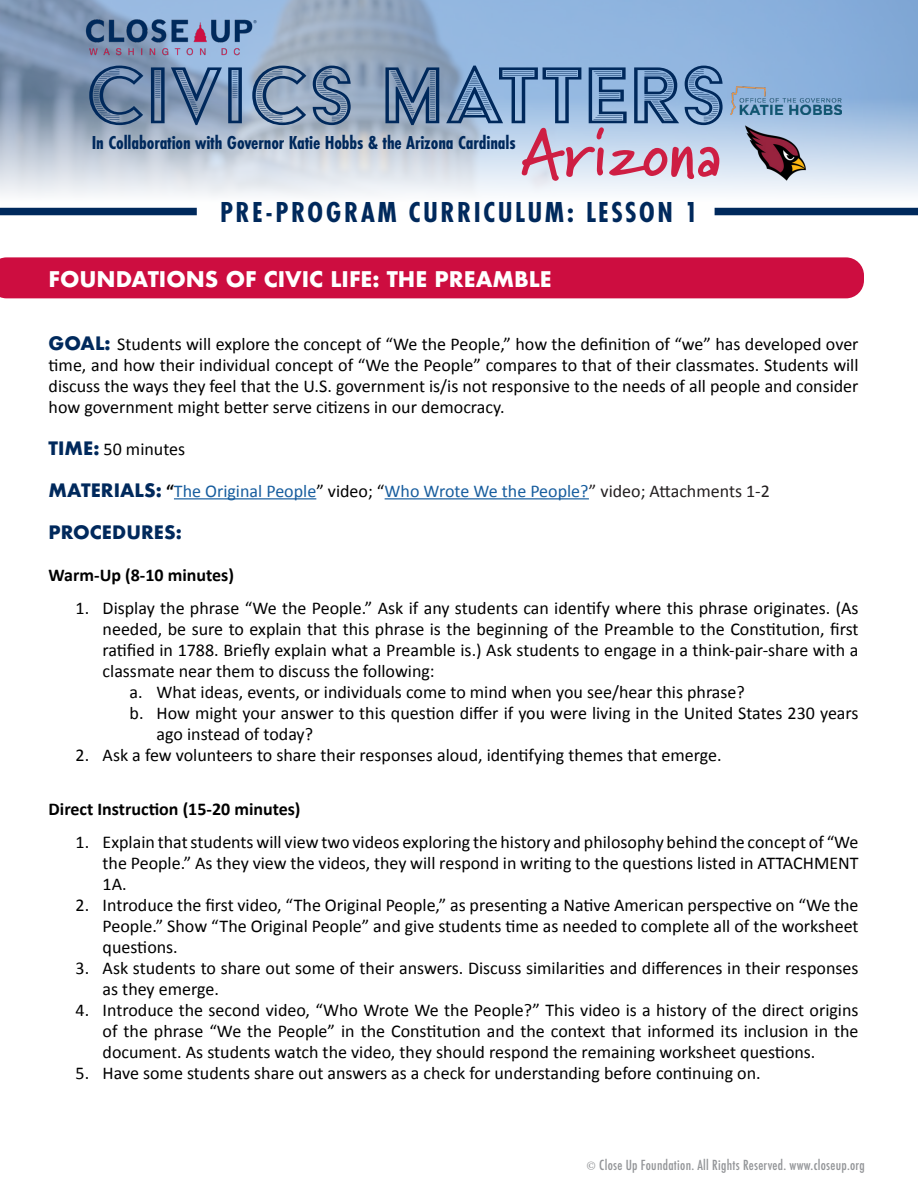
<style>
.page{position:relative;width:918px;height:1188px;background:#fff}
.page>*{position:absolute;margin:0;border:0;box-sizing:border-box;transform-origin:0 0}
.t1{font:93px "Acier BAT Text Gris";letter-spacing:.01em;color:#00295c}
.t2{font:700 67.05px "Marydale";color:#ce1e43;scale:1.05 1}
.t3{font:700 30px "Futura PT Cond";letter-spacing:.08em;color:#00295c}
.t4{font:700 21px "Futura";color:#fff}
.t5{font:700 19.5px "Futura PT Cond";letter-spacing:-.005em;color:#00295c}
.t6{font:18px/21px "Calibri";color:#000;text-align:justify}
.t7{font:18px "Calibri";color:#175d9e}
.t8{font:700 18px "Calibri";color:#000}
.t9{font:700 18px "Futura";color:#00295c}
.t10{font:500 condensed 13.5px "Futura";letter-spacing:.02em;color:#939598}
.s1{font-family:"Futura";font-weight:700;color:#00295c}
.s2{font-weight:700;color:#000}
.s3{color:#000}
.s4{color:#231f20}
.s5{font-family:"Minion Pro";font-weight:400;font-stretch:normal}
</style>
<div class="page">
<svg style="left:0;top:0;width:918px;height:209px"></svg>
<div style="left:0;top:257px;width:864px;height:41px;background:#cd0d40"></div>
<hr style="left:174px;top:498px;width:142px;height:1px;background:#175d9e">
<hr style="left:385px;top:498px;width:204px;height:1px;background:#175d9e">
<div style="left:0;top:208px;width:197px;height:7px;background:#00295c"></div>
<div style="left:715px;top:208px;width:203px;height:7px;background:#00295c"></div>
<img style="left:74px;top:13px;width:190px;height:45px">
<img style="left:730px;top:69px;width:111px;height:46px">
<img style="left:742px;top:126px;width:67px;height:55px">
<p class="t1" style="left:84px;top:46px;width:645px">CIVICS MATTERS</p>
<p class="t2" style="left:520px;top:113px;width:194px">Arizona</p>
<p class="t5" style="left:92px;top:131px;width:425px">In Collaboration with Governor Katie Hobbs &amp; the Arizona Cardinals</p>
<p class="t3" style="left:220px;top:194px;width:479px">PRE-PROGRAM CURRICULUM: LESSON 1</p>
<p class="t4" style="left:49px;top:264px;width:505px">FOUNDATIONS OF CIVIC LIFE: THE PREAMBLE</p>
<p class="t6" style="left:49px;top:333px;width:811px"><span class="s1">GOAL:</span> Students will explore the concept of “We the People,” how the definition of “we” has developed over time, and how their individual concept of “We the People” compares to that of their classmates. Students will discuss the ways they feel that the U.S. government is/is not responsive to the needs of all people and consider how government might better serve citizens in our democracy.</p>
<p class="t6" style="left:49px;top:438px;width:138px"><span class="s1">TIME:</span> 50 minutes</p>
<p class="t7" style="left:49px;top:478px;width:723px"><span class="s1">MATERIALS:</span> <span class="s2">“</span>The Original People<span class="s3">” video; “</span>Who Wrote We the People?<span class="s4">” video; Attachments 1-2</span></p>
<p class="t9" style="left:49px;top:519px;width:135px">PROCEDURES:</p>
<p class="t8" style="left:49px;top:562px;width:187px">Warm-Up (8-10 minutes)</p>
<p class="t6" style="left:103px;top:597px;width:758px;text-indent:-27px">1. Display the phrase “We the People.” Ask if any students can identify where this phrase originates. (As needed, be sure to explain that this phrase is the beginning of the Preamble to the Constitution, first ratified in 1788. Briefly explain what a Preamble is.) Ask students to engage in a think-pair-share with a classmate near them to discuss the following:</p>
<p class="t6" style="left:130px;top:681px;width:617px">a. What ideas, events, or individuals come to mind when you see/hear this phrase?</p>
<p class="t6" style="left:157px;top:702px;width:703px;text-indent:-27px">b. How might your answer to this question differ if you were living in the United States 230 years ago instead of today?</p>
<p class="t6" style="left:76px;top:744px;width:647px">2. Ask a few volunteers to share their responses aloud, identifying themes that emerge.</p>
<p class="t8" style="left:49px;top:796px;width:254px">Direct Instruction (15-20 minutes)</p>
<p class="t6" style="left:103px;top:831px;width:758px;text-indent:-27px">1. Explain that students will view two videos exploring the history and philosophy behind the concept of “We the People.” As they view the videos, they will respond in writing to the questions listed in ATTACHMENT 1A.</p>
<p class="t6" style="left:103px;top:894px;width:758px;text-indent:-27px">2. Introduce the first video, “The Original People,” as presenting a Native American perspective on “We the People.” Show “The Original People” and give students time as needed to complete all of the worksheet questions.</p>
<p class="t6" style="left:103px;top:957px;width:757px;text-indent:-27px">3. Ask students to share out some of their answers. Discuss similarities and differences in their responses as they emerge.</p>
<p class="t6" style="left:103px;top:999px;width:758px;text-indent:-27px">4. Introduce the second video, “Who Wrote We the People?” This video is a history of the direct origins of the phrase “We the People” in the Constitution and the context that informed its inclusion in the document. As students watch the video, they should respond the remaining worksheet questions.</p>
<p class="t6" style="left:76px;top:1062px;width:687px">5. Have some students share out answers as a check for understanding before continuing on.</p>
<p class="t10" style="left:586px;top:1157px;width:280px"><span class="s5">©</span> Close Up Foundation. All Rights Reserved. www.closeup.org</p>
</div>
